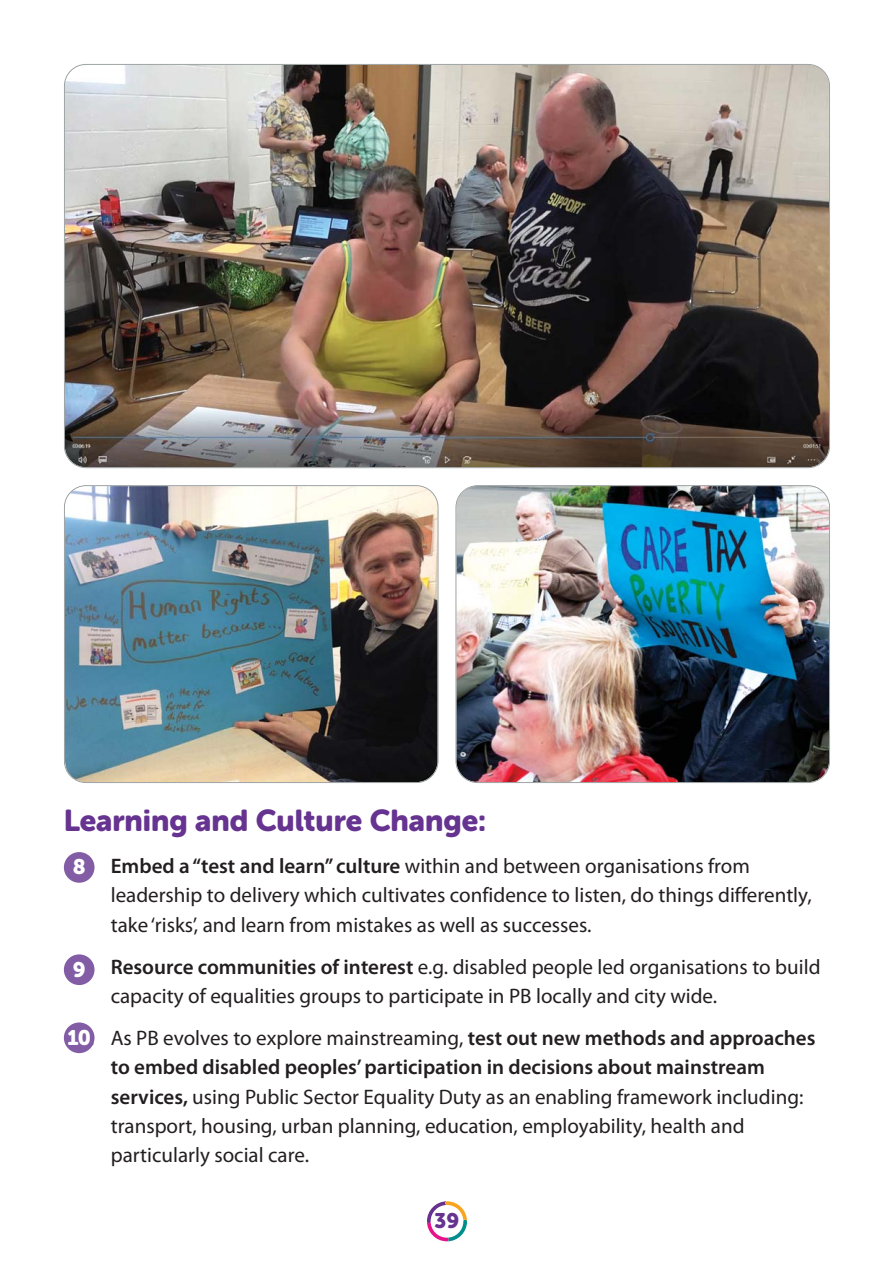
<style>
.page{position:relative;width:894px;height:1264px;background:#fff}
.page>*{position:absolute;margin:0;border:0;box-sizing:border-box;transform-origin:0 0}
.t1{font:30px "Museo Sans Rounded 900";color:#663390}
.t2{font:21px/29.2px "Myriad Pro";color:#231f20}
.t3{font:21px "Museo Sans Rounded 900";color:#663390}
.t4{font:21px "Museo Sans Rounded 900";color:#fff}
.s1{font-weight:600}
.s2{font-family:"Museo Sans Rounded 900";color:#fff}
</style>
<div class="page">
<svg style="left:427px;top:1201px;width:40px;height:39px"></svg>
<div style="left:64px;top:1022px;width:30px;height:30px;background:#825ca4;border-radius:50%"></div>
<div style="left:64px;top:954px;width:30px;height:30px;background:#825ca4;border-radius:50%"></div>
<div style="left:64px;top:851px;width:30px;height:31px;background:#825ca4;border-radius:50%"></div>
<img style="left:64px;top:64px;width:765px;height:404px">
<img style="left:64px;top:485px;width:374px;height:297px">
<img style="left:455px;top:485px;width:374px;height:297px">
<h1 class="t1" style="left:64px;top:809px;width:423px">Learning and Culture Change:</h1>
<p class="t2" style="left:111px;top:853px;width:702px;text-indent:-43px">8. <span class="s1">Embed a “test and learn” culture</span> within and between organisations from leadership to delivery which cultivates confidence to listen, do things differently, take ‘risks’, and learn from mistakes as well as successes.</p>
<p class="t2" style="left:111px;top:953px;width:711px;text-indent:-43px">9. <span class="s1">Resource communities of interest</span> e.g. disabled people led organisations to build capacity of equalities groups to participate in PB locally and city wide.</p>
<p class="t2" style="left:111px;top:1024px;width:706px;text-indent:-43px"><span class="s2">10</span>. As PB evolves to explore mainstreaming, <span class="s1">test out new methods and approaches to embed disabled peoples’ participation in decisions about mainstream services,</span> using Public Sector Equality Duty as an enabling framework including: transport, housing, urban planning, education, employability, health and particularly social care.</p>
<p class="t4" style="left:73px;top:859px;width:14px">8</p>
<p class="t4" style="left:73px;top:961px;width:14px">9</p>
<p class="t3" style="left:434px;top:1212px;width:26px">39</p>
</div>
